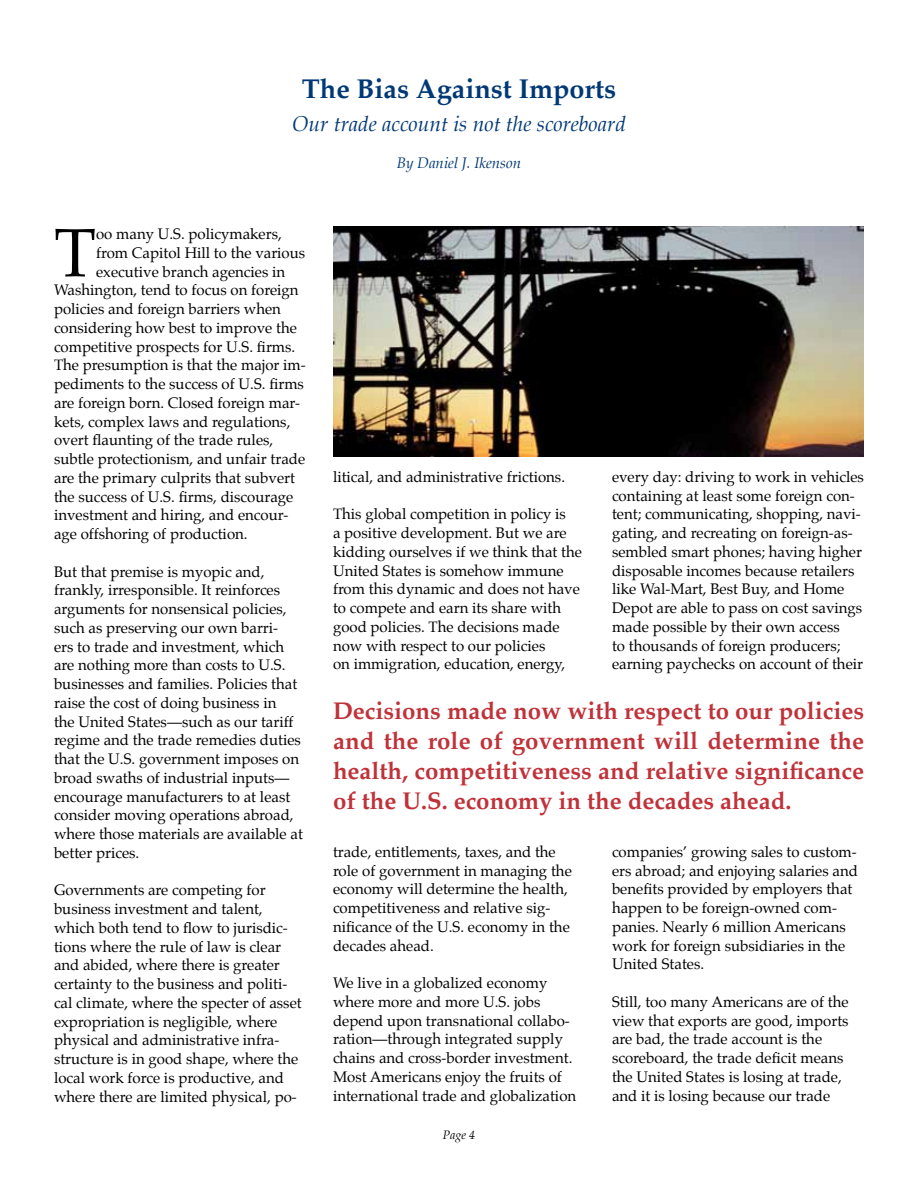
<style>
.page{position:relative;width:918px;height:1188px;background:#fff}
.page>*{position:absolute;margin:0;border:0;box-sizing:border-box;transform-origin:0 0}
.t1{font:68.7px "Palatino";color:#000}
.t2{font:700 27px "Palatino";color:#003876}
.t3{font:700 24px/30px "Palatino";color:#c03239;text-align:justify}
.t4{font:italic 21px "Palatino";color:#003876}
.t5{font:15px/18.8px "Palatino";color:#000}
.t6{font:italic 15px "Palatino";color:#003876}
.t7{font:italic 12px "Palatino";color:#000}
</style>
<div class="page">
<img style="left:333px;top:227px;width:531px;height:229px">
<h2 class="t2" style="left:302px;top:66px;width:316px">The Bias Against Imports</h2>
<h3 class="t4" style="left:292px;top:108px;width:335px">Our trade account is not the scoreboard</h3>
<h1 class="t1" style="left:54px;top:196px;width:44px">T</h1>
<p class="t5" style="left:96px;top:225px;width:187px">oo many U.S. policymakers,</p>
<p class="t5" style="left:96px;top:243px;width:211px">from Capitol Hill to the various</p>
<p class="t5" style="left:96px;top:262px;width:191px">executive branch agencies in</p>
<p class="t5" style="left:54px;top:281px;width:246px">Washington, tend to focus on foreign</p>
<p class="t5" style="left:54px;top:300px;width:228px">policies and foreign barriers when</p>
<p class="t5" style="left:54px;top:318px;width:244px">considering how best to improve the</p>
<p class="t5" style="left:54px;top:337px;width:243px">competitive prospects for U.S. firms.</p>
<p class="t5" style="left:54px;top:356px;width:253px">The presumption is that the major im-</p>
<p class="t5" style="left:54px;top:375px;width:251px">pediments to the success of U.S. firms</p>
<p class="t5" style="left:54px;top:393px;width:248px">are foreign born. Closed foreign mar-</p>
<p class="t5" style="left:54px;top:412px;width:238px">kets, complex laws and regulations,</p>
<p class="t5" style="left:54px;top:431px;width:221px">overt flaunting of the trade rules,</p>
<p class="t5" style="left:54px;top:450px;width:253px">subtle protectionism, and unfair trade</p>
<p class="t5" style="left:54px;top:468px;width:243px">are the primary culprits that subvert</p>
<p class="t5" style="left:54px;top:487px;width:241px">the success of U.S. firms, discourage</p>
<p class="t5" style="left:54px;top:506px;width:236px">investment and hiring, and encour-</p>
<p class="t5" style="left:54px;top:525px;width:195px">age offshoring of production.</p>
<p class="t5" style="left:54px;top:562px;width:250px">But that premise is myopic and, frankly, irresponsible. It reinforces arguments for nonsensical policies, such as preserving our own barri-<br>ers to trade and investment, which are nothing more than costs to U.S. businesses and families. Policies that raise the cost of doing business in<br>the United States—such as our tariff regime and the trade remedies duties that the U.S. government imposes on broad swaths of industrial inputs— encourage manufacturers to at least consider moving operations abroad, where those materials are available at better prices.</p>
<p class="t5" style="left:54px;top:881px;width:249px">Governments are competing for business investment and talent, which both tend to flow to jurisdic&shy;tions where the rule of law is clear and abided, where there is greater certainty to the business and politi&shy;cal climate, where the specter of asset expropriation is negligible, where physical and administrative infra&shy;structure is in good shape, where the local work force is productive, and where there are limited physical, po-</p>
<p class="t6" style="left:397px;top:151px;width:126px">By Daniel J. Ikenson</p>
<p class="t5" style="left:333px;top:467px;width:234px">litical, and administrative frictions.</p>
<p class="t5" style="left:333px;top:505px;width:250px">This global competition in policy is<br>a positive development. But we are kidding ourselves if we think that the United States is somehow immune from this dynamic and does not have to compete and earn its share with good policies. The decisions made now with respect to our policies<br>on immigration, education, energy,</p>
<p class="t5" style="left:612px;top:467px;width:254px">every day: driving to work in vehicles containing at least some foreign con&shy;tent; communicating, shopping, navi&shy;gating, and recreating on foreign-as&shy;sembled smart phones; having higher disposable incomes because retailers like Wal-Mart, Best Buy, and Home Depot are able to pass on cost savings made possible by their own access<br>to thousands of foreign producers; earning paychecks on account of their</p>
<h3 class="t3" style="left:333px;top:695px;width:533px">Decisions made now with respect to our policies and the role of government will determine the health, competitiveness and relative significance of the U.S. economy in the decades ahead.</h3>
<p class="t5" style="left:333px;top:842px;width:240px">trade, entitlements, taxes, and the role of government in managing the economy will determine the health, competitiveness and relative sig&shy;nificance of the U.S. economy in the decades ahead.</p>
<p class="t5" style="left:333px;top:974px;width:245px">We live in a globalized economy where more and more U.S. jobs depend upon transnational collabo&shy;ration—through integrated supply chains and cross-border investment.<br>Most Americans enjoy the fruits of international trade and globalization</p>
<p class="t7" style="left:443px;top:1125px;width:34px">Page 4</p>
<p class="t5" style="left:612px;top:842px;width:248px">companies’ growing sales to custom&shy;ers abroad; and enjoying salaries and benefits provided by employers that happen to be foreign-owned com&shy;panies. Nearly 6 million Americans work for foreign subsidiaries in the<br>United States.</p>
<p class="t5" style="left:612px;top:992px;width:238px">Still, too many Americans are of the view that exports are good, imports are bad, the trade account is the scoreboard, the trade deficit means the United States is losing at trade, and it is losing because our trade</p>
</div>
